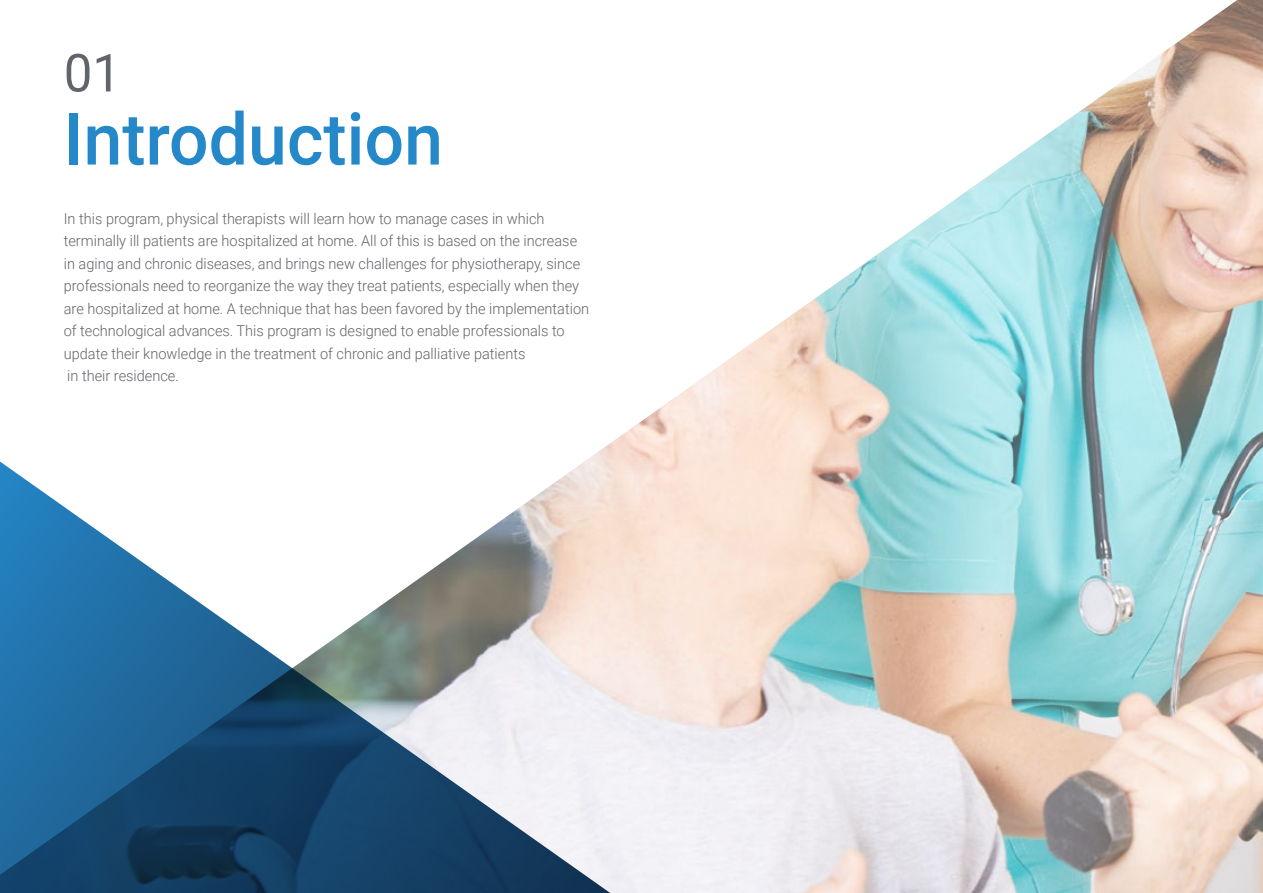
<style>
.page{position:relative;width:1263px;height:893px;background:#fff}
.page>*{position:absolute;margin:0;border:0;box-sizing:border-box;transform-origin:0 0}
.t1{font:500 72px "Roboto";color:#2488c9}
.t2{font:52.5px "Roboto";color:#61646a}
.t3{font:300 15px/22.5px "Roboto";color:#61646a}
</style>
<div class="page">
<img style="left:607px;top:0;width:656px;height:893px">
<svg style="left:0;top:446px;width:640px;height:447px"></svg>
<h2 class="t2" style="left:64px;top:36px;width:59px">01</h2>
<h1 class="t1" style="left:64px;top:89px;width:381px">Introduction</h1>
<p class="t3" style="left:64px;top:207px;width:527px">In this program, physical therapists will learn how to manage cases in which terminally ill patients are hospitalized at home. All of this is based on the increase in aging and chronic diseases, and brings new challenges for physiotherapy, since professionals need to reorganize the way they treat patients, especially when they are hospitalized at home. A technique that has been favored by the implementation of technological advances. This program is designed to enable professionals to update their knowledge in the treatment of chronic and palliative patients<br>in their residence.</p>
</div>
